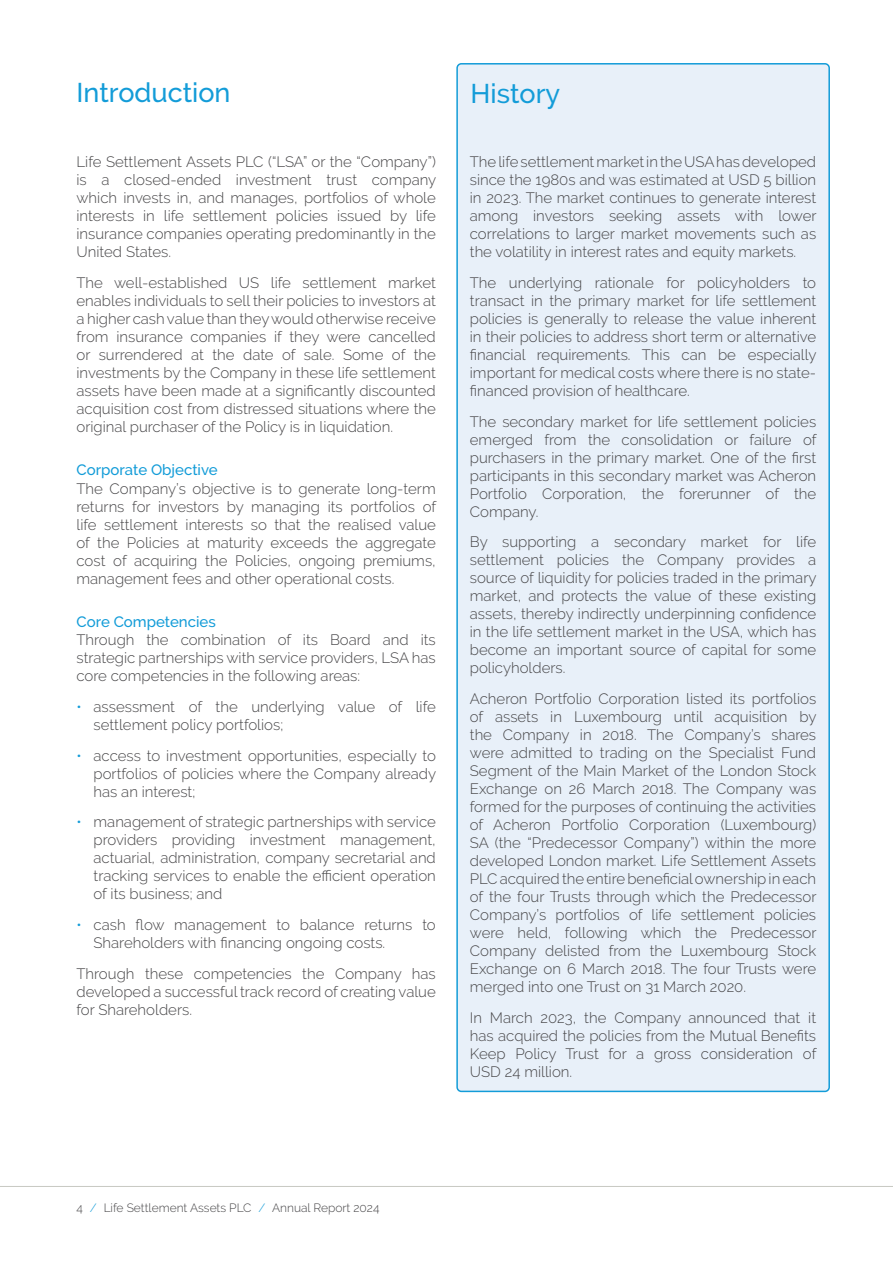
<style>
.page{position:relative;width:893px;height:1263px;background:#fff}
.page>*{position:absolute;margin:0;border:0;box-sizing:border-box;transform-origin:0 0}
.t1{font:500 27px "Raleway";color:#139cd8}
.t2{font:300 15px/18px "Raleway";color:#464547;text-align:justify}
.t3{font:500 15px "Raleway";color:#139cd8}
.t4{font:300 12px "Raleway";color:#464547}
.s1{color:#139cd8}
</style>
<div class="page">
<div style="left:457px;top:64px;width:372px;height:1027px;background:#e8f0f9;border-radius:4px"></div>
<div style="left:456px;top:63px;width:374px;height:1029px;border:2px solid #139cd8;border-radius:4px"></div>
<hr style="left:0;top:1186px;width:893px;height:1px;background:#c7c8c2">
<h1 class="t1" style="left:77px;top:77px;width:155px">Introduction</h1>
<p class="t2" style="left:77px;top:153px;width:361px">Life Settlement Assets PLC (“LSA” or the “Company”) is a closed-ended investment trust company which invests in, and manages, portfolios of whole interests in life settlement policies issued by life insurance companies operating predominantly in the United States.</p>
<p class="t2" style="left:77px;top:274px;width:361px">The well-established US life settlement market enables individuals to sell their policies to investors at a higher cash value than they would otherwise receive from insurance companies if they were cancelled or surrendered at the date of sale. Some of the investments by the Company in these life settlement assets have been made at a significantly discounted acquisition cost from distressed situations where the original purchaser of the Policy is in liquidation.</p>
<p class="t3" style="left:77px;top:461px;width:143px">Corporate Objective</p>
<p class="t2" style="left:77px;top:479px;width:361px">The Company’s objective is to generate long-term returns for investors by managing its portfolios of life settlement interests so that the realised value of the Policies at maturity exceeds the aggregate cost of acquiring the Policies, ongoing premiums, management fees and other operational costs.</p>
<p class="t3" style="left:77px;top:613px;width:141px">Core Competencies</p>
<p class="t2" style="left:77px;top:631px;width:361px">Through the combination of its Board and its strategic partnerships with service providers, LSA has core competencies in the following areas:</p>
<p class="t2" style="left:94px;top:697px;width:344px;text-indent:-17px"><span class="s1">•</span> assessment of the underlying value of life settlement policy portfolios;</p>
<p class="t2" style="left:94px;top:746px;width:344px;text-indent:-17px"><span class="s1">•</span> access to investment opportunities, especially to portfolios of policies where the Company already has an interest;</p>
<p class="t2" style="left:94px;top:813px;width:344px;text-indent:-17px"><span class="s1">•</span> management of strategic partnerships with service providers providing investment management, actuarial, administration, company secretarial and tracking services to enable the efficient operation of its business; and</p>
<p class="t2" style="left:94px;top:916px;width:344px;text-indent:-17px"><span class="s1">•</span> cash flow management to balance returns to<br>Shareholders with financing ongoing costs.</p>
<p class="t2" style="left:77px;top:964px;width:361px">Through these competencies the Company has developed a successful track record of creating value for Shareholders.</p>
<h1 class="t1" style="left:471px;top:78px;width:91px">History</h1>
<p class="t2" style="left:470px;top:153px;width:348px">The life settlement market in the USA has developed since the 1980s and was estimated at USD 5 billion in 2023. The market continues to generate interest among investors seeking assets with lower correlations to larger market movements such as the volatility in interest rates and equity markets.</p>
<p class="t2" style="left:470px;top:274px;width:348px">The underlying rationale for policyholders to transact in the primary market for life settlement policies is generally to release the value inherent in their policies to address short term or alternative financial requirements. This can be especially important for medical costs where there is no state&shy;financed provision of healthcare.</p>
<p class="t2" style="left:470px;top:412px;width:348px">The secondary market for life settlement policies emerged from the consolidation or failure of purchasers in the primary market. One of the first participants in this secondary market was Acheron Portfolio Corporation, the forerunner of the Company.</p>
<p class="t2" style="left:470px;top:533px;width:348px">By supporting a secondary market for life settlement policies the Company provides a source of liquidity for policies traded in the primary market, and protects the value of these existing assets, thereby indirectly underpinning confidence in the life settlement market in the USA, which has become an important source of capital for some policyholders.</p>
<p class="t2" style="left:470px;top:690px;width:348px">Acheron Portfolio Corporation listed its portfolios of assets in Luxembourg until acquisition by the Company in 2018. The Company’s shares were admitted to trading on the Specialist Fund Segment of the Main Market of the London Stock Exchange on 26 March 2018. The Company was formed for the purposes of continuing the activities of Acheron Portfolio Corporation (Luxembourg)<br>SA (the “Predecessor Company”) within the more developed London market. Life Settlement Assets PLC acquired the entire beneficial ownership in each of the four Trusts through which the Predecessor Company’s portfolios of life settlement policies were held, following which the Predecessor Company delisted from the Luxembourg Stock Exchange on 6 March 2018. The four Trusts were merged into one Trust on 31 March 2020.</p>
<p class="t2" style="left:470px;top:1009px;width:348px">In March 2023, the Company announced that it has acquired the policies from the Mutual Benefits Keep Policy Trust for a gross consideration of USD 24 million.</p>
<p class="t4" style="left:77px;top:1201px;width:304px">4 <span class="s1">/</span> Life Settlement Assets PLC <span class="s1">/</span> Annual Report 2024</p>
</div>
